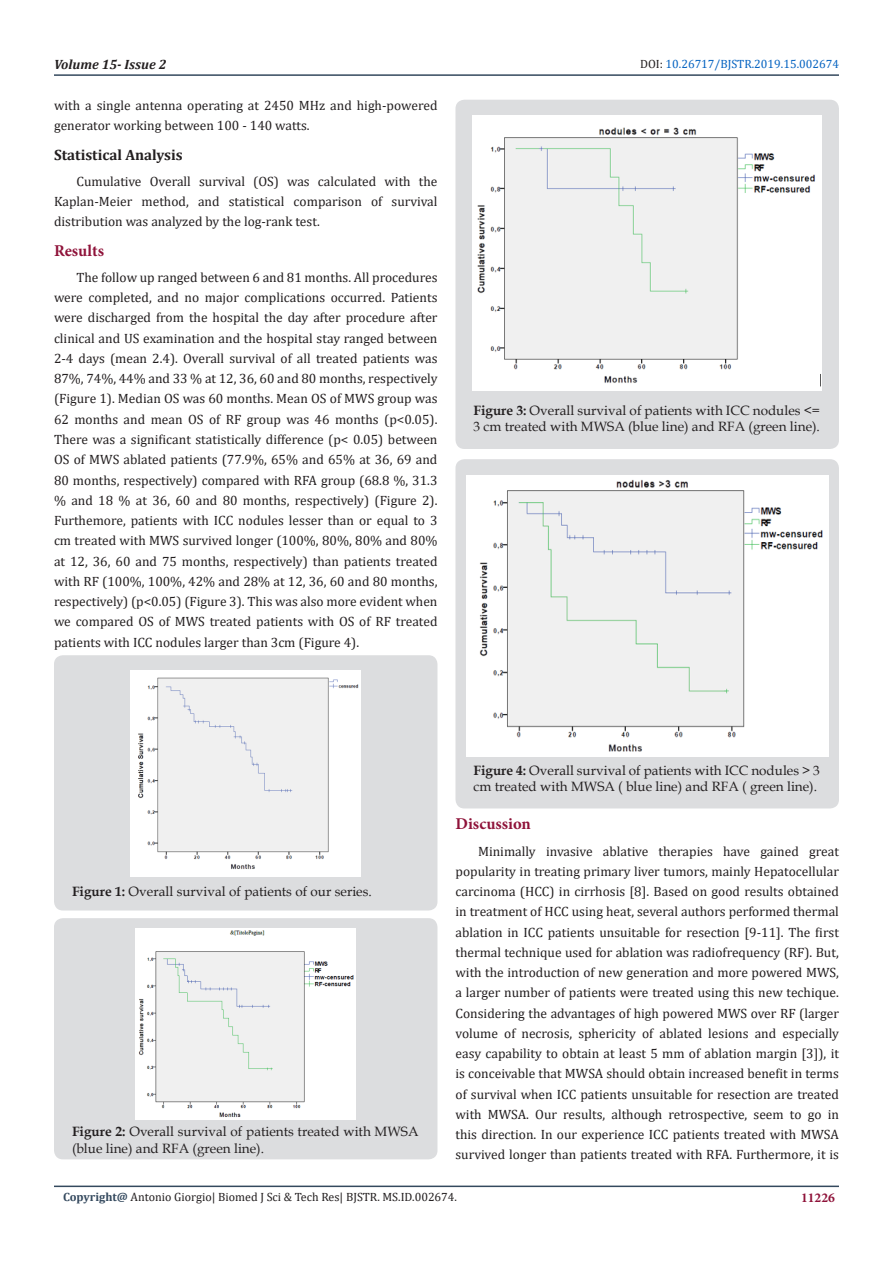
<style>
.page{position:relative;width:893px;height:1263px;background:#fff}
.page>*{position:absolute;margin:0;border:0;box-sizing:border-box;transform-origin:0 0}
.t1{font:700 16.5px "Minion Pro";color:#8f133a}
.t2{font:700 15px "Cambria";color:#231f20}
.t3{font:13.5px/20.2px "Cambria";color:#231f20;text-align:justify}
.t4{font:13.5px/16.2px "Book Antiqua";color:#231f20}
.t5{font:italic 700 13.5px "Cambria";color:#231f20}
.t6{font:700 13.5px "Minion Pro";color:#8f133a}
.t7{font:12px "Cambria";color:#231f20}
.t8{font:12px "Cambria";color:#0563c1}
.s1{color:#231f20}
.s2{font-weight:700}
.s3{font-weight:700;color:#34495e}
</style>
<div class="page">
<hr style="left:54px;top:1185px;width:785px;height:2px;background:#34495e">
<hr style="left:54px;top:74px;width:785px;height:2px;background:#34495e">
<div style="left:54px;top:655px;width:383px;height:255px;background:#dcdddf;border-radius:9px"></div>
<img style="left:131px;top:671px;width:230px;height:205px">
<div style="left:54px;top:918px;width:383px;height:241px;background:#dcdddf;border-radius:9px"></div>
<img style="left:136px;top:928px;width:220px;height:192px">
<div style="left:455px;top:100px;width:384px;height:349px;background:#dcdddf;border-radius:9px"></div>
<img style="left:473px;top:116px;width:349px;height:275px">
<div style="left:455px;top:459px;width:384px;height:349px;background:#dcdddf;border-radius:9px"></div>
<img style="left:466px;top:475px;width:362px;height:281px">
<p class="t5" style="left:54px;top:55px;width:114px">Volume 15- Issue 2</p>
<p class="t8" style="left:640px;top:57px;width:200px"><span class="s1">DOI:</span> 10.26717/BJSTR.2019.15.002674</p>
<p class="t3" style="left:54px;top:95px;width:385px">with a single antenna operating at 2450 MHz and high-powered generator working between 100 - 140 watts.</p>
<p class="t2" style="left:54px;top:144px;width:130px">Statistical Analysis</p>
<p class="t3" style="left:54px;top:171px;width:385px;text-indent:22px">Cumulative Overall survival (OS) was calculated with the Kaplan-Meier method, and statistical comparison of survival distribution was analyzed by the log-rank test.</p>
<p class="t1" style="left:54px;top:239px;width:51px">Results</p>
<p class="t3" style="left:54px;top:267px;width:385px;text-indent:22px">The follow up ranged between 6 and 81 months. All procedures were completed, and no major complications occurred. Patients were discharged from the hospital the day after procedure after clinical and US examination and the hospital stay ranged between 2-4 days (mean 2.4). Overall survival of all treated patients was 87%, 74%, 44% and 33 % at 12, 36, 60 and 80 months, respectively (Figure 1). Median OS was 60 months. Mean OS of MWS group was 62 months and mean OS of RF group was 46 months (p&lt;0.05).<br>There was a significant statistically difference (p&lt; 0.05) between OS of MWS ablated patients (77.9%, 65% and 65% at 36, 69 and 80 months, respectively) compared with RFA group (68.8 %, 31.3 % and 18 % at 36, 60 and 80 months, respectively) (Figure 2).<br>Furthemore, patients with ICC nodules lesser than or equal to 3 cm treated with MWS survived longer (100%, 80%, 80% and 80% at 12, 36, 60 and 75 months, respectively) than patients treated with RF (100%, 100%, 42% and 28% at 12, 36, 60 and 80 months, respectively) (p&lt;0.05) (Figure 3). This was also more evident when we compared OS of MWS treated patients with OS of RF treated patients with ICC nodules larger than 3cm (Figure 4).</p>
<p class="t4" style="left:473px;top:402px;width:348px"><span class="s2">Figure 3:</span> Overall survival of patients with ICC nodules &lt;=<br>3 cm treated with MWSA (blue line) and RFA (green line).</p>
<p class="t4" style="left:72px;top:883px;width:301px"><span class="s2">Figure 1:</span> Overall survival of patients of our series.</p>
<p class="t4" style="left:72px;top:1123px;width:348px"><span class="s2">Figure 2:</span> Overall survival of patients treated with MWSA (blue line) and RFA (green line).</p>
<p class="t4" style="left:473px;top:762px;width:348px"><span class="s2">Figure 4:</span> Overall survival of patients with ICC nodules &gt; 3 cm treated with MWSA ( blue line) and RFA ( green line).</p>
<p class="t1" style="left:455px;top:812px;width:77px">Discussion</p>
<p class="t3" style="left:455px;top:841px;width:385px;text-indent:22px">Minimally invasive ablative therapies have gained great popularity in treating primary liver tumors, mainly Hepatocellular carcinoma (HCC) in cirrhosis [8]. Based on good results obtained in treatment of HCC using heat, several authors performed thermal ablation in ICC patients unsuitable for resection [9-11]. The first thermal technique used for ablation was radiofrequency (RF). But, with the introduction of new generation and more powered MWS, a larger number of patients were treated using this new techique.<br>Considering the advantages of high powered MWS over RF (larger volume of necrosis, sphericity of ablated lesions and especially easy capability to obtain at least 5 mm of ablation margin [3]), it is conceivable that MWSA should obtain increased benefit in terms of survival when ICC patients unsuitable for resection are treated with MWSA. Our results, although retrospective, seem to go in this direction. In our experience ICC patients treated with MWSA survived longer than patients treated with RFA. Furthermore, it is</p>
<p class="t7" style="left:63px;top:1190px;width:396px"><span class="s3">Copyright@</span> Antonio Giorgio| Biomed J Sci &amp; Tech Res| BJSTR. MS.ID.002674.</p>
<p class="t6" style="left:801px;top:1188px;width:35px">11226</p>
</div>
